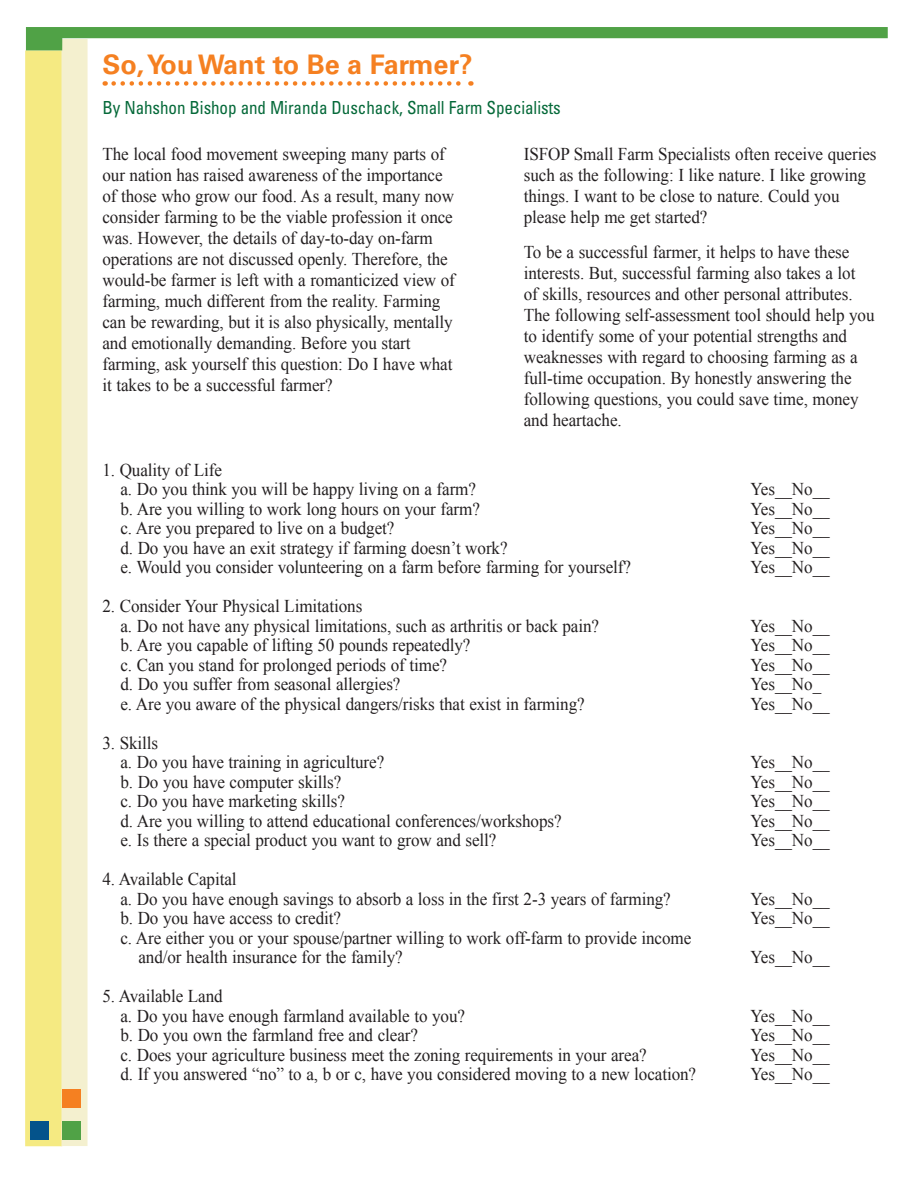
<style>
.page{position:relative;width:918px;height:1188px;background:#fff}
.page>*{position:absolute;margin:0;border:0;box-sizing:border-box;transform-origin:0 0}
.Headline{font:700 27px "Univers LT Std";color:#f58021}
.Body{font:18px/21px "Times New Roman";letter-spacing:-.005em;color:#231f20;scale:.95 1}
.Body-2{font:condensed 18px "Univers LT Std";letter-spacing:-.005em;color:#056939;scale:.95 1}
</style>
<div class="page">
<div style="left:26px;top:51px;width:36px;height:1095px;background:#f5ea82"></div>
<div style="left:25px;top:50px;width:37px;height:1096px;border:2px solid #f5ea82"></div>
<div style="left:61px;top:39px;width:27px;height:1107px;background:#f4f0cf"></div>
<svg style="left:26px;top:27px;width:862px;height:23px"></svg>
<svg style="left:114px;top:81px;width:357px;height:5px"></svg>
<div style="left:62px;top:1121px;width:18px;height:18px;background:#50a246"></div>
<div style="left:62px;top:1089px;width:18px;height:19px;background:#f58021"></div>
<div style="left:30px;top:1121px;width:19px;height:18px;background:#04538b"></div>
<p class="Headline" style="left:102px;top:49px;width:372px">So, You Want to Be a Farmer?</p>
<p class="Body-2" style="left:102px;top:97px;width:484px">By Nahshon Bishop and Miranda Duschack, Small Farm Specialists</p>
<p class="Body" style="left:102px;top:143px;width:373px">The local food movement sweeping many parts of our nation has raised awareness of the importance of those who grow our food. As a result, many now consider farming to be the viable profession it once was. However, the details of day-to-day on-farm operations are not discussed openly. Therefore, the would-be farmer is left with a romanticized view of farming, much different from the reality. Farming can be rewarding, but it is also physically, mentally and emotionally demanding. Before you start farming, ask yourself this question: Do I have what it takes to be a successful farmer?</p>
<p class="Body" style="left:524px;top:143px;width:373px">ISFOP Small Farm Specialists often receive queries such as the following: I like nature. I like growing things. I want to be close to nature. Could you please help me get started?</p>
<p class="Body" style="left:524px;top:241px;width:371px">To be a successful farmer, it helps to have these interests. But, successful farming also takes a lot<br>of skills, resources and other personal attributes.<br>The following self-assessment tool should help you to identify some of your potential strengths and weaknesses with regard to choosing farming as a full-time occupation. By honestly answering the following questions, you could save time, money and heartache.</p>
<p class="Body" style="left:102px;top:459px;width:127px">1. Quality of Life</p>
<p class="Body" style="left:120px;top:478px;width:376px">a. Do you think you will be happy living on a farm?</p>
<p class="Body" style="left:750px;top:478px;width:85px">Yes__No__</p>
<p class="Body" style="left:120px;top:498px;width:380px">b. Are you willing to work long hours on your farm?</p>
<p class="Body" style="left:750px;top:498px;width:85px">Yes__No__</p>
<p class="Body" style="left:120px;top:517px;width:290px">c. Are you prepared to live on a budget?</p>
<p class="Body" style="left:750px;top:517px;width:85px">Yes__No__</p>
<p class="Body" style="left:120px;top:537px;width:409px">d. Do you have an exit strategy if farming doesn’t work?</p>
<p class="Body" style="left:750px;top:537px;width:85px">Yes__No__</p>
<p class="Body" style="left:120px;top:556px;width:539px">e. Would you consider volunteering on a farm before farming for yourself?</p>
<p class="Body" style="left:750px;top:556px;width:85px">Yes__No__</p>
<p class="Body" style="left:102px;top:595px;width:275px">2. Consider Your Physical Limitations</p>
<p class="Body" style="left:120px;top:615px;width:505px">a. Do not have any physical limitations, such as arthritis or back pain?</p>
<p class="Body" style="left:750px;top:615px;width:85px">Yes__No__</p>
<p class="Body" style="left:120px;top:634px;width:370px">b. Are you capable of lifting 50 pounds repeatedly?</p>
<p class="Body" style="left:750px;top:634px;width:85px">Yes__No__</p>
<p class="Body" style="left:120px;top:654px;width:345px">c. Can you stand for prolonged periods of time?</p>
<p class="Body" style="left:750px;top:654px;width:85px">Yes__No__</p>
<p class="Body" style="left:120px;top:673px;width:296px">d. Do you suffer from seasonal allergies?</p>
<p class="Body" style="left:750px;top:673px;width:76px">Yes__No_</p>
<p class="Body" style="left:120px;top:693px;width:490px">e. Are you aware of the physical dangers/risks that exist in farming?</p>
<p class="Body" style="left:750px;top:693px;width:85px">Yes__No__</p>
<p class="Body" style="left:102px;top:732px;width:60px">3. Skills</p>
<p class="Body" style="left:120px;top:751px;width:279px">a. Do you have training in agriculture?</p>
<p class="Body" style="left:750px;top:751px;width:85px">Yes__No__</p>
<p class="Body" style="left:120px;top:771px;width:234px">b. Do you have computer skills?</p>
<p class="Body" style="left:750px;top:771px;width:85px">Yes__No__</p>
<p class="Body" style="left:120px;top:790px;width:238px">c. Do you have marketing skills?</p>
<p class="Body" style="left:750px;top:790px;width:85px">Yes__No__</p>
<p class="Body" style="left:120px;top:810px;width:466px">d. Are you willing to attend educational conferences/workshops?</p>
<p class="Body" style="left:750px;top:810px;width:85px">Yes__No__</p>
<p class="Body" style="left:120px;top:829px;width:397px">e. Is there a special product you want to grow and sell?</p>
<p class="Body" style="left:750px;top:829px;width:85px">Yes__No__</p>
<p class="Body" style="left:102px;top:868px;width:143px">4. Available Capital</p>
<p class="Body" style="left:120px;top:888px;width:581px">a. Do you have enough savings to absorb a loss in the first 2-3 years of farming?</p>
<p class="Body" style="left:750px;top:888px;width:85px">Yes__No__</p>
<p class="Body" style="left:120px;top:907px;width:234px">b. Do you have access to credit?</p>
<p class="Body" style="left:750px;top:907px;width:85px">Yes__No__</p>
<p class="Body" style="left:120px;top:927px;width:603px">c. Are either you or your spouse/partner willing to work off-farm to provide income</p>
<p class="Body" style="left:138px;top:946px;width:280px">and/or health insurance for the family?</p>
<p class="Body" style="left:750px;top:946px;width:85px">Yes__No__</p>
<p class="Body" style="left:102px;top:985px;width:128px">5. Available Land</p>
<p class="Body" style="left:120px;top:1005px;width:364px">a. Do you have enough farmland available to you?</p>
<p class="Body" style="left:750px;top:1005px;width:85px">Yes__No__</p>
<p class="Body" style="left:120px;top:1024px;width:315px">b. Do you own the farmland free and clear?</p>
<p class="Body" style="left:750px;top:1024px;width:85px">Yes__No__</p>
<p class="Body" style="left:120px;top:1044px;width:556px">c. Does your agriculture business meet the zoning requirements in your area?</p>
<p class="Body" style="left:750px;top:1044px;width:85px">Yes__No__</p>
<p class="Body" style="left:120px;top:1063px;width:608px">d. If you answered “no” to a, b or c, have you considered moving to a new location?</p>
<p class="Body" style="left:750px;top:1063px;width:85px">Yes__No__</p>
</div>
